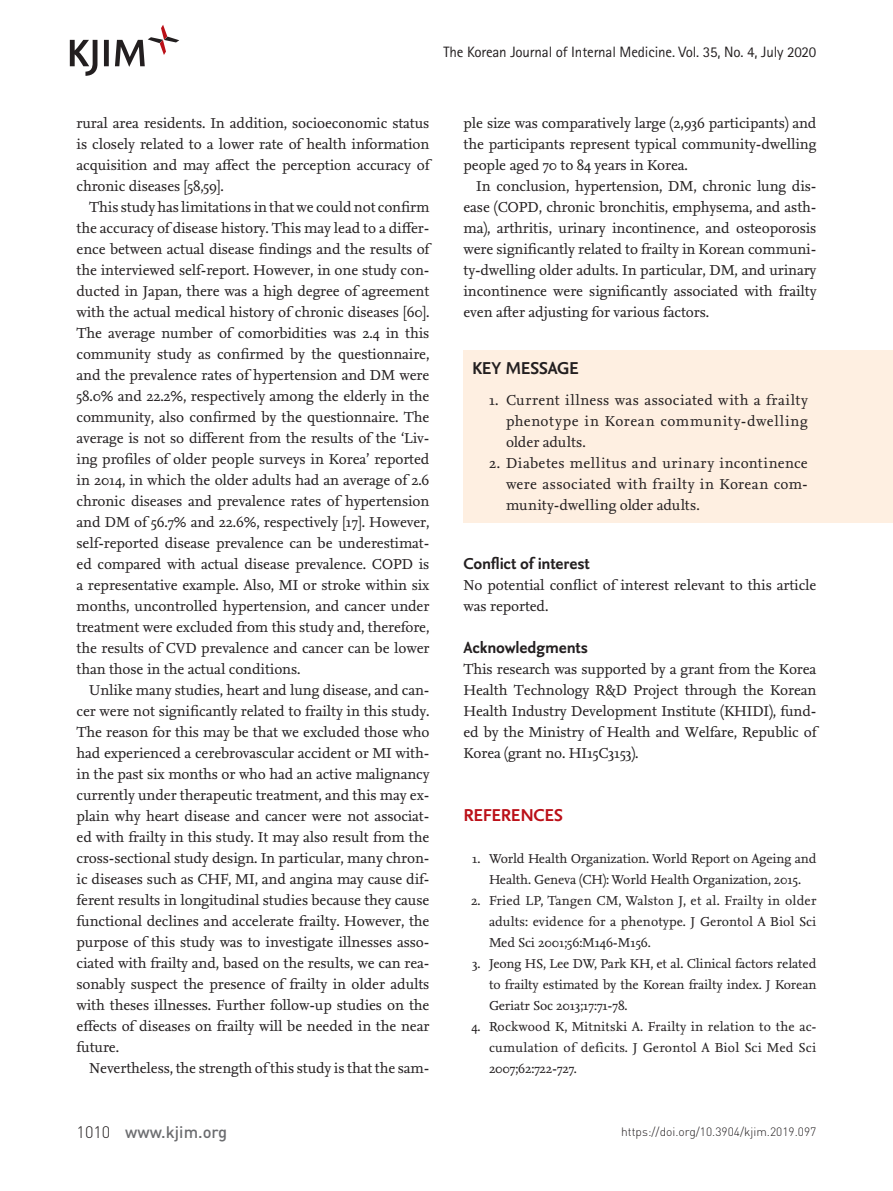
<style>
.page{position:relative;width:893px;height:1191px;background:#fff}
.page>*{position:absolute;margin:0;border:0;box-sizing:border-box;transform-origin:0 0}
.제목1{font:700 18px "Nexus Sans";letter-spacing:-.025em;color:#bb1018}
.키메세지제목{font:700 18px "Nexus Sans";letter-spacing:-.02em;color:#231f20}
.제목2{font:700 16.5px "Nexus Sans";letter-spacing:-.01em;color:#231f20}
.t1{font:500 16.5px "DIN Pro";color:#6c6d70}
.들였쓰기_본문{font:15px/21px "Nexus Serif";letter-spacing:-.01em;color:#231f20;text-align:justify}
.본문첫단락{font:15px/21px "Nexus Serif";letter-spacing:-.01em;color:#231f20}
.t2{font:15px "Rotis Sans Serif Std";letter-spacing:-.01em;color:#231f20}
.t3{font:13.5px/21px "Nexus Serif";letter-spacing:-.01em;color:#231f20;text-align:justify}
.t4{font:300 12px "DIN Pro";color:#231f20}
.s1{font-weight:300;color:#231f20}
</style>
<div class="page">
<svg style="left:70px;top:25px;width:109px;height:51px"></svg>
<div style="left:463px;top:350px;width:430px;height:172px;background:#feefe1"></div>
<p class="t2" style="left:443px;top:43px;width:374px">The Korean Journal of Internal Medicine. Vol. 35, No. 4, July 2020</p>
<p class="들였쓰기_본문" style="left:77px;top:112px;width:354px">rural area residents. In addition, socioeconomic status is closely related to a lower rate of health information acquisition and may affect the perception accuracy of chronic diseases [58,59].</p>
<p class="들였쓰기_본문" style="left:77px;top:196px;width:354px;text-indent:13px">This study has limitations in that we could not confirm the accuracy of disease history. This may lead to a differ&shy;ence between actual disease findings and the results of the interviewed self-report. However, in one study con&shy;ducted in Japan, there was a high degree of agreement with the actual medical history of chronic diseases [60].<br>The average number of comorbidities was 2.4 in this community study as confirmed by the questionnaire, and the prevalence rates of hypertension and DM were 58.0% and 22.2%, respectively among the elderly in the community, also confirmed by the questionnaire. The average is not so different from the results of the ‘Liv&shy;ing profiles of older people surveys in Korea’ reported in 2014, in which the older adults had an average of 2.6 chronic diseases and prevalence rates of hypertension and DM of 56.7% and 22.6%, respectively [17]. However, self-reported disease prevalence can be underestimat&shy;ed compared with actual disease prevalence. COPD is a representative example. Also, MI or stroke within six months, uncontrolled hypertension, and cancer under treatment were excluded from this study and, therefore, the results of CVD prevalence and cancer can be lower than those in the actual conditions.</p>
<p class="들였쓰기_본문" style="left:77px;top:679px;width:354px;text-indent:13px">Unlike many studies, heart and lung disease, and can&shy;cer were not significantly related to frailty in this study.<br>The reason for this may be that we excluded those who had experienced a cerebrovascular accident or MI with&shy;in the past six months or who had an active malignancy currently under therapeutic treatment, and this may ex&shy;plain why heart disease and cancer were not associat&shy;ed with frailty in this study. It may also result from the cross-sectional study design. In particular, many chron&shy;ic diseases such as CHF, MI, and angina may cause dif&shy;ferent results in longitudinal studies because they cause functional declines and accelerate frailty. However, the purpose of this study was to investigate illnesses asso&shy;ciated with frailty and, based on the results, we can rea&shy;sonably suspect the presence of frailty in older adults with theses illnesses. Further follow-up studies on the effects of diseases on frailty will be needed in the near future.</p>
<p class="들였쓰기_본문" style="left:89px;top:1057px;width:342px">Nevertheless, the strength of this study is that the sam-</p>
<p class="들였쓰기_본문" style="left:463px;top:112px;width:354px">ple size was comparatively large (2,936 participants) and the participants represent typical community-dwelling people aged 70 to 84 years in Korea.</p>
<p class="들였쓰기_본문" style="left:463px;top:175px;width:354px;text-indent:13px">In conclusion, hypertension, DM, chronic lung dis&shy;ease (COPD, chronic bronchitis, emphysema, and asth&shy;ma), arthritis, urinary incontinence, and osteoporosis were significantly related to frailty in Korean communi&shy;ty-dwelling older adults. In particular, DM, and urinary incontinence were significantly associated with frailty even after adjusting for various factors.</p>
<p class="키메세지제목" style="left:472px;top:356px;width:108px">KEY MESSAGE</p>
<p class="들였쓰기_본문" style="left:506px;top:389px;width:303px;text-indent:-17px">1. Current illness was associated with a frailty phenotype in Korean community-dwelling older adults.</p>
<p class="들였쓰기_본문" style="left:506px;top:452px;width:303px;text-indent:-17px">2. Diabetes mellitus and urinary incontinence were associated with frailty in Korean com&shy;munity-dwelling older adults.</p>
<p class="제목2" style="left:463px;top:553px;width:128px">Conflict of interest</p>
<p class="본문첫단락" style="left:463px;top:574px;width:354px">No potential conflict of interest relevant to this article was reported.</p>
<p class="제목2" style="left:463px;top:637px;width:126px">Acknowledgments</p>
<p class="본문첫단락" style="left:463px;top:658px;width:354px;text-align:justify">This research was supported by a grant from the Korea Health Technology R&amp;D Project through the Korean Health Industry Development Institute (KHIDI), fund&shy;ed by the Ministry of Health and Welfare, Republic of Korea (grant no. HI15C3153).</p>
<p class="제목1" style="left:463px;top:803px;width:101px">REFERENCES</p>
<p class="t3" style="left:472px;top:847px;width:346px;text-align:center">1. World Health Organization. World Report on Ageing and<br>Health. Geneva (CH): World Health Organization, 2015.</p>
<p class="t3" style="left:489px;top:889px;width:329px;text-indent:-18px">2. Fried LP, Tangen CM, Walston J, et al. Frailty in older adults: evidence for a phenotype. J Gerontol A Biol Sci Med Sci 2001;56:M146-M156.</p>
<p class="t3" style="left:489px;top:952px;width:329px;text-indent:-17px">3. Jeong HS, Lee DW, Park KH, et al. Clinical factors related to frailty estimated by the Korean frailty index. J Korean Geriatr Soc 2013;17:71-78.</p>
<p class="t3" style="left:489px;top:1015px;width:329px;text-indent:-18px">4. Rockwood K, Mitnitski A. Frailty in relation to the ac&shy;cumulation of deficits. J Gerontol A Biol Sci Med Sci 2007;62:722-727.</p>
<p class="t1" style="left:77px;top:1120px;width:152px"><span class="s1">1010</span> www.kjim.org</p>
<p class="t4" style="left:621px;top:1123px;width:197px">https://doi.org/10.3904/kjim.2019.097</p>
</div>
